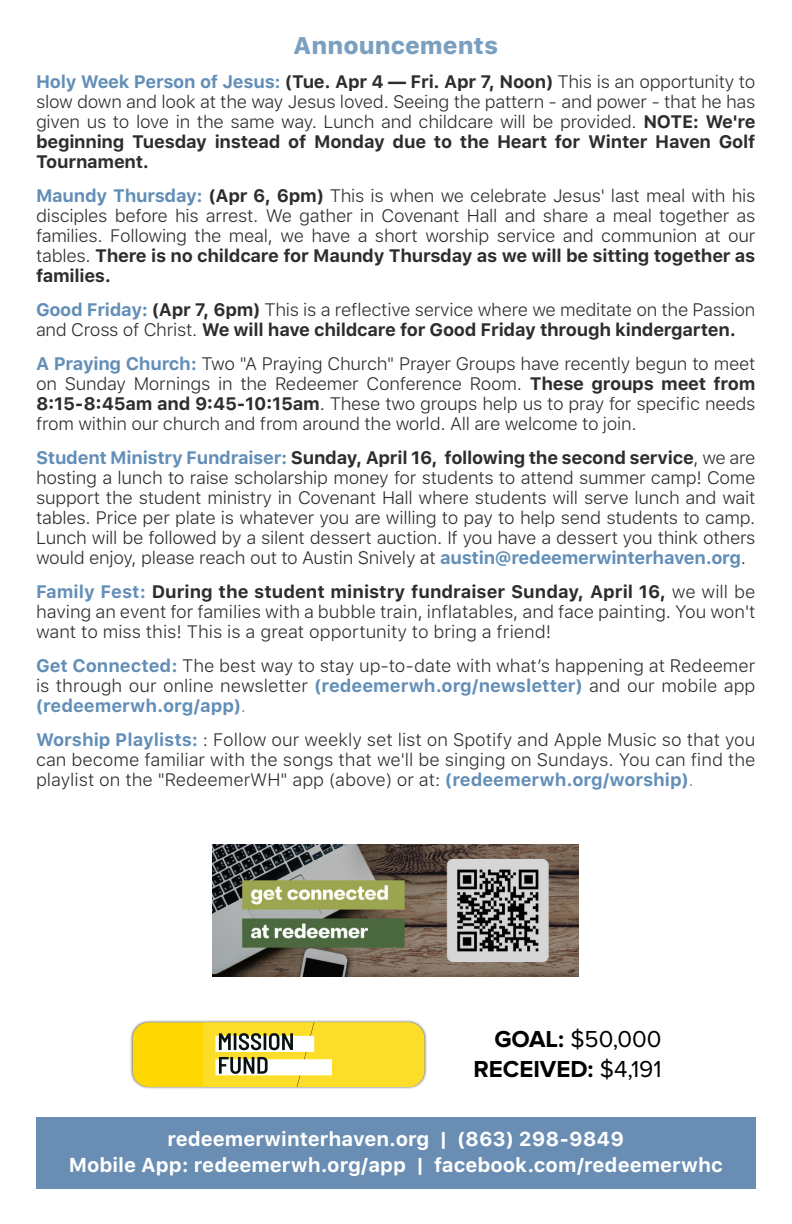
<style>
.page{position:relative;width:792px;height:1224px;background:#fff}
.page>*{position:absolute;margin:0;border:0;box-sizing:border-box;transform-origin:0 0}
.t1{font:700 24px/30px "Proxima Nova";color:#000;text-align:right}
.t2{font:800 24px "SFUI Text";color:#7b9fbf}
.t3{font:700 20px/26px "SFUI Text";color:#fff;text-align:center}
.t4{font:300 18px/20px "SFUI Text";letter-spacing:-.015em;color:#2d2d2d;text-align:justify}
.s1{font-weight:700;color:#628eb7}
.s2{font-weight:700}
.s3{font-weight:700;color:#618eb7}
.s4{color:#628eb7}
.s5{font-weight:400}
</style>
<div class="page">
<div style="left:36px;top:1117px;width:720px;height:72px;background:#6a8eb3"></div>
<img style="left:130px;top:1020px;width:297px;height:69px">
<div style="left:133px;top:1023px;width:291px;height:64px;background:#fed800;border-radius:16px"></div>
<img style="left:204px;top:1023px;width:220px;height:64px">
<img style="left:213px;top:845px;width:366px;height:131px">
<h1 class="t2" style="left:293px;top:31px;width:206px">Announcements</h1>
<p class="t4" style="left:36px;top:72px;width:721px"><span class="s1">Holy Week Person of Jesus:</span> <span class="s2">(Tue. Apr 4 — Fri. Apr 7, Noon)</span> This is an opportunity to slow down and look at the way Jesus loved. Seeing the pattern - and power - that he has given us to love in the same way. Lunch and childcare will be provided. <span class="s2">NOTE: We're beginning Tuesday instead of Monday due to the Heart for Winter Haven Golf Tournament.</span></p>
<p class="t4" style="left:36px;top:186px;width:721px"><span class="s1">Maundy Thursday:</span> <span class="s2">(Apr 6, 6pm)</span> This is when we celebrate Jesus' last meal with his disciples before his arrest. We gather in Covenant Hall and share a meal together as families. Following the meal, we have a short worship service and communion at our tables. <span class="s2">There is no childcare for Maundy Thursday as we will be sitting together as families.</span></p>
<p class="t4" style="left:36px;top:300px;width:721px"><span class="s1">Good Friday:</span> <span class="s2">(Apr 7, 6pm)</span> This is a reflective service where we meditate on the Passion and Cross of Christ. <span class="s2">We will have childcare for Good Friday through kindergarten.</span></p>
<p class="t4" style="left:36px;top:354px;width:721px"><span class="s1">A Praying Church:</span> Two "A Praying Church" Prayer Groups have recently begun to meet on Sunday Mornings in the Redeemer Conference Room. <span class="s2">These groups meet from 8:15-8:45am and 9:45-10:15am</span>. These two groups help us to pray for specific needs from within our church and from around the world. All are welcome to join.</p>
<p class="t4" style="left:36px;top:448px;width:721px"><span class="s1">Student Ministry Fundraiser:</span> <span class="s2">Sunday, April 16, following the second service</span>, we are hosting a lunch to raise scholarship money for students to attend summer camp! Come support the student ministry in Covenant Hall where students will serve lunch and wait tables. Price per plate is whatever you are willing to pay to help send students to camp.<br>Lunch will be followed by a silent dessert auction. If you have a dessert you think others would enjoy, please reach out to Austin Snively at <span class="s3">austin@redeemerwinterhaven.org</span>.</p>
<p class="t4" style="left:36px;top:582px;width:721px"><span class="s1">Family Fest:</span> <span class="s2">During the student ministry fundraiser Sunday, April 16,</span> we will be having an event for families with a bubble train, inflatables, and face painting. You won't want to miss this! This is a great opportunity to bring a friend!</p>
<p class="t4" style="left:36px;top:656px;width:721px"><span class="s1">Get Connected:</span> The best way to stay up-to-date with what’s happening at Redeemer is through our online newsletter <span class="s1">(redeemerwh.org/newsletter)</span> and our mobile app <span class="s1">(redeemerwh.org/app)</span><span class="s4">.</span></p>
<p class="t4" style="left:36px;top:730px;width:721px"><span class="s1">Worship Playlists:</span> : Follow our weekly set list on Spotify and Apple Music so that you can become familiar with the songs that we'll be singing on Sundays. You can find the playlist on the "RedeemerWH" app (above) or at: <span class="s1">(redeemerwh.org/worship)</span><span class="s4">.</span></p>
<h1 class="t1" style="left:473px;top:1025px;width:190px">GOAL: <span class="s5">$50,000<br></span>RECEIVED: <span class="s5">$4,191</span></h1>
<p class="t3" style="left:69px;top:1126px;width:656px">redeemerwinterhaven.org | (863) 298-9849<br>Mobile App: redeemerwh.org/app | facebook.com/redeemerwhc</p>
</div>
